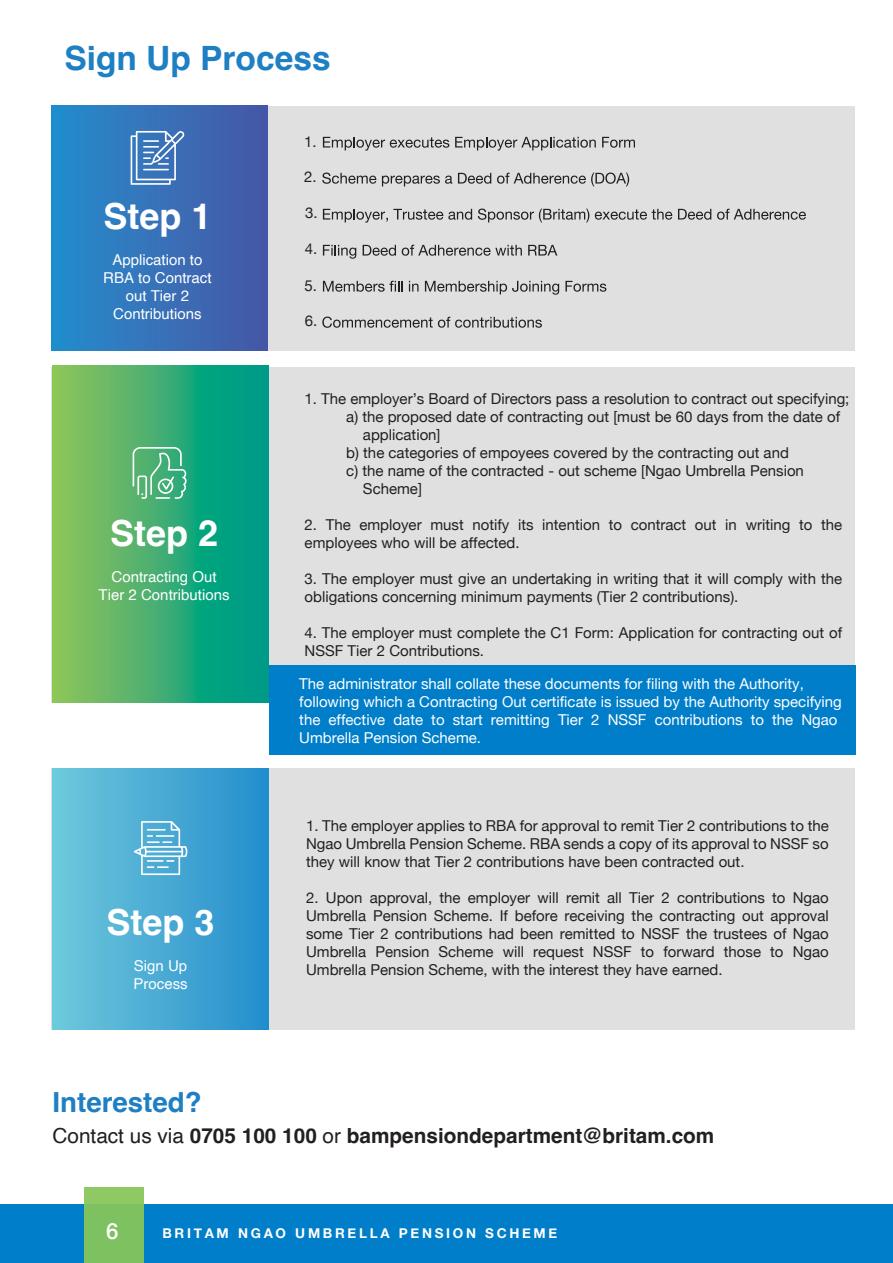
<style>
.page{position:relative;width:893px;height:1263px;background:#fff}
.page>*{position:absolute;margin:0;border:0;box-sizing:border-box;transform-origin:0 0}
.t1{font:700 36px "Helvetica";color:#fff}
.t2{font:700 33.45px "Helvetica";color:#1e7fc3}
.t3{font:700 27.75px "Helvetica";color:#1e7fc3}
.t4{font:500 22.2px "Helvetica Neue";color:#fff}
.t5{font:700 20.7px "Helvetica";color:#231f20}
.t6{font:15px/18px "Helvetica Neue";color:#231f20}
.t7{font:15px/18px "Helvetica Neue";color:#fff}
.t8{font:15px/18px "Helvetica";color:#fff;text-align:center}
.t9{font:700 13.5px "Helvetica Neue";letter-spacing:.2em;color:#fff}
.s1{font-weight:400}
</style>
<div class="page">
<div style="left:0;top:1204px;width:893px;height:59px;background:#007ec9"></div>
<div style="left:51px;top:106px;width:804px;height:245px;background:#e0e0e0"></div>
<div style="left:84px;top:1188px;width:59px;height:75px;background:linear-gradient(to right,#81c361,#81c361)"></div>
<div style="left:51px;top:106px;width:217px;height:245px;background:linear-gradient(to right,#238dcd,#4856a5)"></div>
<div style="left:51px;top:367px;width:804px;height:335px;background:#e0e0e0"></div>
<svg style="left:52px;top:366px;width:217px;height:336px;background:#3cae72"></svg>
<svg style="left:131px;top:131px;width:54px;height:54px;background:#6994ca"></svg>
<div style="left:51px;top:768px;width:804px;height:262px;background:#e0e0e0"></div>
<div style="left:53px;top:768px;width:216px;height:262px;background:linear-gradient(to right,#6fc9dc,#238dcd)"></div>
<svg style="left:323px;top:137px;width:126px;height:14px"></svg>
<svg style="left:455px;top:137px;width:141px;height:14px"></svg>
<svg style="left:602px;top:137px;width:33px;height:11px"></svg>
<svg style="left:322px;top:173px;width:54px;height:11px"></svg>
<svg style="left:382px;top:176px;width:70px;height:10px"></svg>
<svg style="left:458px;top:173px;width:33px;height:11px"></svg>
<svg style="left:497px;top:173px;width:132px;height:13px"></svg>
<svg style="left:323px;top:209px;width:149px;height:14px"></svg>
<svg style="left:478px;top:209px;width:111px;height:13px"></svg>
<svg style="left:595px;top:209px;width:77px;height:11px"></svg>
<svg style="left:678px;top:209px;width:33px;height:11px"></svg>
<svg style="left:717px;top:209px;width:89px;height:11px"></svg>
<svg style="left:323px;top:245px;width:33px;height:14px"></svg>
<svg style="left:363px;top:245px;width:33px;height:11px"></svg>
<svg style="left:402px;top:245px;width:120px;height:11px"></svg>
<svg style="left:528px;top:245px;width:29px;height:11px"></svg>
<svg style="left:323px;top:281px;width:80px;height:11px"></svg>
<svg style="left:409px;top:281px;width:10px;height:11px"></svg>
<svg style="left:425px;top:281px;width:134px;height:14px"></svg>
<svg style="left:565px;top:281px;width:41px;height:11px"></svg>
<svg style="left:322px;top:317px;width:220px;height:11px"></svg>
<svg style="left:133px;top:447px;width:54px;height:52px;background:#66bd8e"></svg>
<svg style="left:134px;top:821px;width:54px;height:54px;background:#76bfde"></svg>
<div style="left:269px;top:665px;width:586px;height:90px;background:#007ec9"></div>
<h2 class="t2" style="left:64px;top:38px;width:268px">Sign Up Process</h2>
<h1 class="t1" style="left:103px;top:194px;width:110px">Step 1</h1>
<p class="t8" style="left:103px;top:251px;width:110px">Application to<br>RBA to Contract out Tier 2<br>Contributions</p>
<h1 class="t1" style="left:110px;top:512px;width:110px">Step 2</h1>
<p class="t8" style="left:99px;top:568px;width:132px">Contracting Out<br>Tier 2 Contributions</p>
<h1 class="t1" style="left:107px;top:900px;width:110px">Step 3</h1>
<p class="t8" style="left:134px;top:957px;width:56px;text-align:left">Sign Up<br>Process</p>
<p class="t6" style="left:304px;top:134px;width:14px">1.</p>
<p class="t6" style="left:304px;top:168px;width:14px">2.</p>
<p class="t6" style="left:305px;top:205px;width:14px">3.</p>
<p class="t6" style="left:305px;top:240px;width:14px">4.</p>
<p class="t6" style="left:304px;top:277px;width:14px">5.</p>
<p class="t6" style="left:305px;top:312px;width:14px">6.</p>
<p class="t6" style="left:305px;top:391px;width:546px">1. The employer’s Board of Directors pass a resolution to contract out specifying;</p>
<p class="t6" style="left:346px;top:409px;width:495px">a) the proposed date of contracting out [must be 60 days from the date of</p>
<p class="t6" style="left:363px;top:427px;width:79px">application]</p>
<p class="t6" style="left:346px;top:445px;width:444px">b) the categories of empoyees covered by the contracting out and</p>
<p class="t6" style="left:346px;top:463px;width:459px">c) the name of the contracted - out scheme [Ngao Umbrella Pension</p>
<p class="t6" style="left:363px;top:481px;width:60px">Scheme]</p>
<p class="t6" style="left:305px;top:517px;width:539px">2. The employer must notify its intention to contract out in writing to the employees who will be affected.</p>
<p class="t6" style="left:305px;top:571px;width:539px">3. The employer must give an undertaking in writing that it will comply with the obligations concerning minimum payments (Tier 2 contributions).</p>
<p class="t6" style="left:305px;top:625px;width:539px">4. The employer must complete the C1 Form: Application for contracting out of<br>NSSF Tier 2 Contributions.</p>
<p class="t7" style="left:299px;top:675px;width:544px">The administrator shall collate these documents for filing with the Authority, following which a Contracting Out certificate is issued by the Authority specifying the effective date to start remitting Tier 2 NSSF contributions to the Ngao Umbrella Pension Scheme.</p>
<p class="t6" style="left:306px;top:817px;width:524px;text-align:justify">1. The employer applies to RBA for approval to remit Tier 2 contributions to the Ngao Umbrella Pension Scheme. RBA sends a copy of its approval to NSSF so they will know that Tier 2 contributions have been contracted out.</p>
<p class="t6" style="left:306px;top:889px;width:524px;text-align:justify">2. Upon approval, the employer will remit all Tier 2 contributions to Ngao Umbrella Pension Scheme. If before receiving the contracting out approval some Tier 2 contributions had been remitted to NSSF the trustees of Ngao Umbrella Pension Scheme will request NSSF to forward those to Ngao Umbrella Pension Scheme, with the interest they have earned.</p>
<h3 class="t3" style="left:53px;top:1085px;width:151px">Interested?</h3>
<h3 class="t5" style="left:53px;top:1123px;width:663px"><span class="s1">Contact us via</span> 0705 100 100 <span class="s1">or</span> bampensiondepartment@britam.com</h3>
<h3 class="t4" style="left:106px;top:1213px;width:14px">6</h3>
<p class="t9" style="left:162px;top:1223px;width:396px">BRITAM NGAO UMBRELLA PENSION SCHEME</p>
</div>
